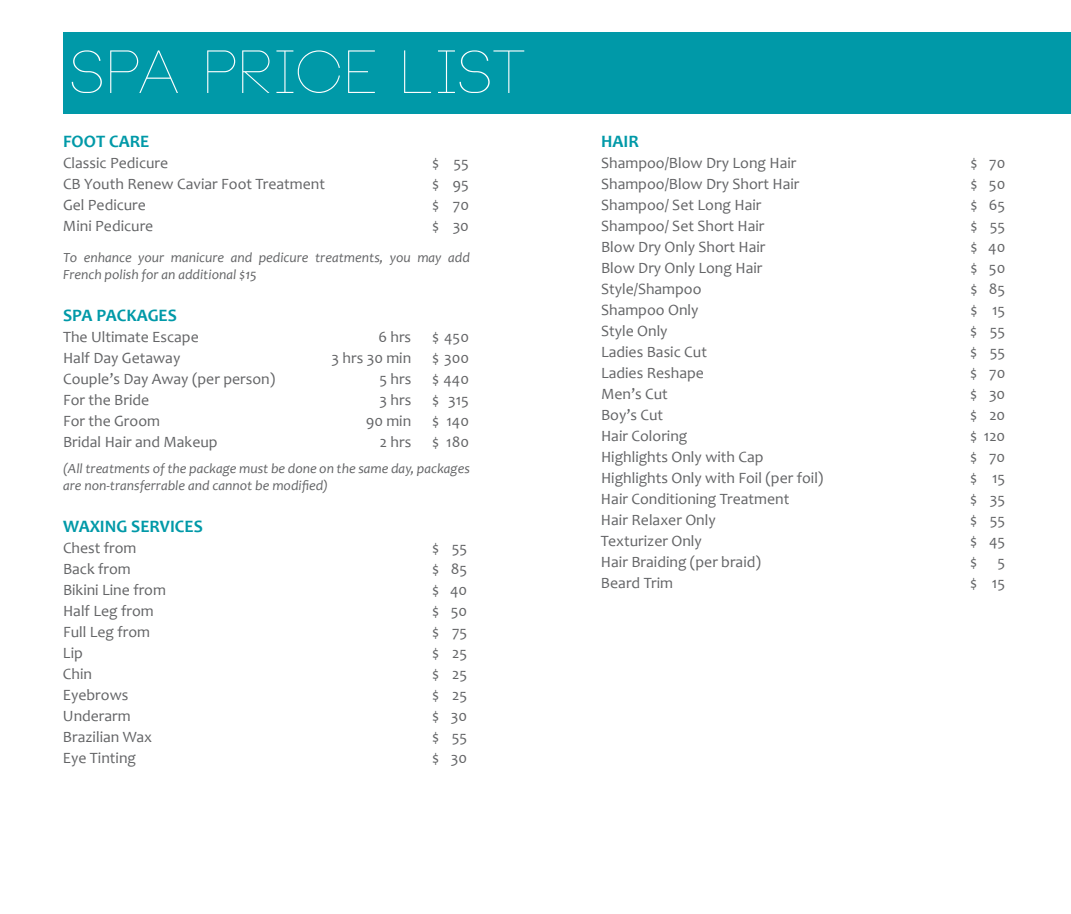
<style>
.page{position:relative;width:1071px;height:914px;background:#fff}
.page>*{position:absolute;margin:0;border:0;box-sizing:border-box;transform-origin:0 0}
.t1{font:100 59.5px "Neou";letter-spacing:.015em;color:#fff}
.t2{font:700 17.5px "Candara";color:#0099a8}
.t3{font:15.75px "Candara";color:#636466}
.t4{font:italic 14px/17.5px "Candara";color:#636466}
</style>
<div class="page">
<div style="left:63px;top:32px;width:1008px;height:82px;background:#0099a8"></div>
<h1 class="t1" style="left:72px;top:42px;width:460px">SPA PRICE LIST</h1>
<p class="t2" style="left:63px;top:130px;width:88px">FOOT CARE</p>
<p class="t3" style="left:63px;top:153px;width:107px">Classic Pedicure</p>
<p class="t3" style="left:432px;top:153px;width:38px">$ 55</p>
<p class="t3" style="left:63px;top:174px;width:264px">CB Youth Renew Caviar Foot Treatment</p>
<p class="t3" style="left:432px;top:174px;width:38px">$ 95</p>
<p class="t3" style="left:63px;top:195px;width:84px">Gel Pedicure</p>
<p class="t3" style="left:432px;top:195px;width:38px">$ 70</p>
<p class="t3" style="left:63px;top:216px;width:92px">Mini Pedicure</p>
<p class="t3" style="left:432px;top:216px;width:38px">$ 30</p>
<p class="t4" style="left:63px;top:248px;width:408px">To enhance your manicure and pedicure treatments, you may add<br>French polish for an additional $15</p>
<p class="t2" style="left:63px;top:304px;width:115px">SPA PACKAGES</p>
<p class="t3" style="left:63px;top:327px;width:137px">The Ultimate Escape</p>
<p class="t3" style="left:378px;top:327px;width:34px">6 hrs</p>
<p class="t3" style="left:432px;top:327px;width:38px">$ 450</p>
<p class="t3" style="left:63px;top:348px;width:119px">Half Day Getaway</p>
<p class="t3" style="left:332px;top:348px;width:81px">3 hrs 30 min</p>
<p class="t3" style="left:432px;top:348px;width:38px">$ 300</p>
<p class="t3" style="left:63px;top:369px;width:214px">Couple’s Day Away (per person)</p>
<p class="t3" style="left:379px;top:369px;width:33px">5 hrs</p>
<p class="t3" style="left:432px;top:369px;width:38px">$ 440</p>
<p class="t3" style="left:63px;top:390px;width:88px">For the Bride</p>
<p class="t3" style="left:379px;top:390px;width:33px">3 hrs</p>
<p class="t3" style="left:432px;top:390px;width:38px">$ 315</p>
<p class="t3" style="left:63px;top:411px;width:99px">For the Groom</p>
<p class="t3" style="left:366px;top:411px;width:47px">90 min</p>
<p class="t3" style="left:432px;top:411px;width:38px">$ 140</p>
<p class="t3" style="left:63px;top:432px;width:156px">Bridal Hair and Makeup</p>
<p class="t3" style="left:380px;top:432px;width:33px">2 hrs</p>
<p class="t3" style="left:432px;top:432px;width:38px">$ 180</p>
<p class="t4" style="left:63px;top:459px;width:408px">(All treatments of the package must be done on the same day, packages are non-transferrable and cannot be modified)</p>
<p class="t2" style="left:63px;top:515px;width:141px">WAXING SERVICES</p>
<p class="t3" style="left:63px;top:538px;width:75px">Chest from</p>
<p class="t3" style="left:432px;top:538px;width:36px">$ 55</p>
<p class="t3" style="left:63px;top:559px;width:69px">Back from</p>
<p class="t3" style="left:432px;top:559px;width:36px">$ 85</p>
<p class="t3" style="left:63px;top:580px;width:104px">Bikini Line from</p>
<p class="t3" style="left:432px;top:580px;width:36px">$ 40</p>
<p class="t3" style="left:63px;top:601px;width:92px">Half Leg from</p>
<p class="t3" style="left:432px;top:601px;width:36px">$ 50</p>
<p class="t3" style="left:63px;top:622px;width:89px">Full Leg from</p>
<p class="t3" style="left:432px;top:622px;width:36px">$ 75</p>
<p class="t3" style="left:63px;top:643px;width:21px">Lip</p>
<p class="t3" style="left:432px;top:643px;width:36px">$ 25</p>
<p class="t3" style="left:63px;top:664px;width:31px">Chin</p>
<p class="t3" style="left:432px;top:664px;width:36px">$ 25</p>
<p class="t3" style="left:63px;top:685px;width:67px">Eyebrows</p>
<p class="t3" style="left:432px;top:685px;width:36px">$ 25</p>
<p class="t3" style="left:63px;top:706px;width:69px">Underarm</p>
<p class="t3" style="left:432px;top:706px;width:36px">$ 30</p>
<p class="t3" style="left:63px;top:727px;width:91px">Brazilian Wax</p>
<p class="t3" style="left:432px;top:727px;width:36px">$ 55</p>
<p class="t3" style="left:63px;top:748px;width:75px">Eye Tinting</p>
<p class="t3" style="left:432px;top:748px;width:36px">$ 30</p>
<p class="t2" style="left:601px;top:130px;width:39px">HAIR</p>
<p class="t3" style="left:601px;top:153px;width:197px">Shampoo/Blow Dry Long Hair</p>
<p class="t3" style="left:970px;top:153px;width:36px">$ 70</p>
<p class="t3" style="left:601px;top:174px;width:200px">Shampoo/Blow Dry Short Hair</p>
<p class="t3" style="left:970px;top:174px;width:36px">$ 50</p>
<p class="t3" style="left:601px;top:195px;width:162px">Shampoo/ Set Long Hair</p>
<p class="t3" style="left:970px;top:195px;width:36px">$ 65</p>
<p class="t3" style="left:601px;top:216px;width:165px">Shampoo/ Set Short Hair</p>
<p class="t3" style="left:970px;top:216px;width:36px">$ 55</p>
<p class="t3" style="left:601px;top:237px;width:166px">Blow Dry Only Short Hair</p>
<p class="t3" style="left:970px;top:237px;width:36px">$ 40</p>
<p class="t3" style="left:601px;top:258px;width:163px">Blow Dry Only Long Hair</p>
<p class="t3" style="left:970px;top:258px;width:36px">$ 50</p>
<p class="t3" style="left:601px;top:279px;width:102px">Style/Shampoo</p>
<p class="t3" style="left:970px;top:279px;width:36px">$ 85</p>
<p class="t3" style="left:601px;top:300px;width:99px">Shampoo Only</p>
<p class="t3" style="left:970px;top:300px;width:36px">$ 15</p>
<p class="t3" style="left:601px;top:321px;width:68px">Style Only</p>
<p class="t3" style="left:970px;top:321px;width:36px">$ 55</p>
<p class="t3" style="left:601px;top:342px;width:107px">Ladies Basic Cut</p>
<p class="t3" style="left:970px;top:342px;width:36px">$ 55</p>
<p class="t3" style="left:601px;top:363px;width:104px">Ladies Reshape</p>
<p class="t3" style="left:970px;top:363px;width:36px">$ 70</p>
<p class="t3" style="left:601px;top:384px;width:68px">Men’s Cut</p>
<p class="t3" style="left:970px;top:384px;width:36px">$ 30</p>
<p class="t3" style="left:601px;top:405px;width:64px">Boy’s Cut</p>
<p class="t3" style="left:970px;top:405px;width:36px">$ 20</p>
<p class="t3" style="left:601px;top:426px;width:88px">Hair Coloring</p>
<p class="t3" style="left:970px;top:426px;width:36px">$ 120</p>
<p class="t3" style="left:601px;top:447px;width:164px">Highlights Only with Cap</p>
<p class="t3" style="left:970px;top:447px;width:36px">$ 70</p>
<p class="t3" style="left:601px;top:468px;width:224px">Highlights Only with Foil (per foil)</p>
<p class="t3" style="left:970px;top:468px;width:36px">$ 15</p>
<p class="t3" style="left:601px;top:489px;width:190px">Hair Conditioning Treatment</p>
<p class="t3" style="left:970px;top:489px;width:36px">$ 35</p>
<p class="t3" style="left:601px;top:510px;width:116px">Hair Relaxer Only</p>
<p class="t3" style="left:970px;top:510px;width:36px">$ 55</p>
<p class="t3" style="left:601px;top:531px;width:102px">Texturizer Only</p>
<p class="t3" style="left:970px;top:531px;width:36px">$ 45</p>
<p class="t3" style="left:601px;top:552px;width:162px">Hair Braiding (per braid)</p>
<p class="t3" style="left:970px;top:552px;width:8px">$</p>
<p class="t3" style="left:997px;top:552px;width:9px">5</p>
<p class="t3" style="left:601px;top:573px;width:74px">Beard Trim</p>
<p class="t3" style="left:970px;top:573px;width:36px">$ 15</p>
</div>
